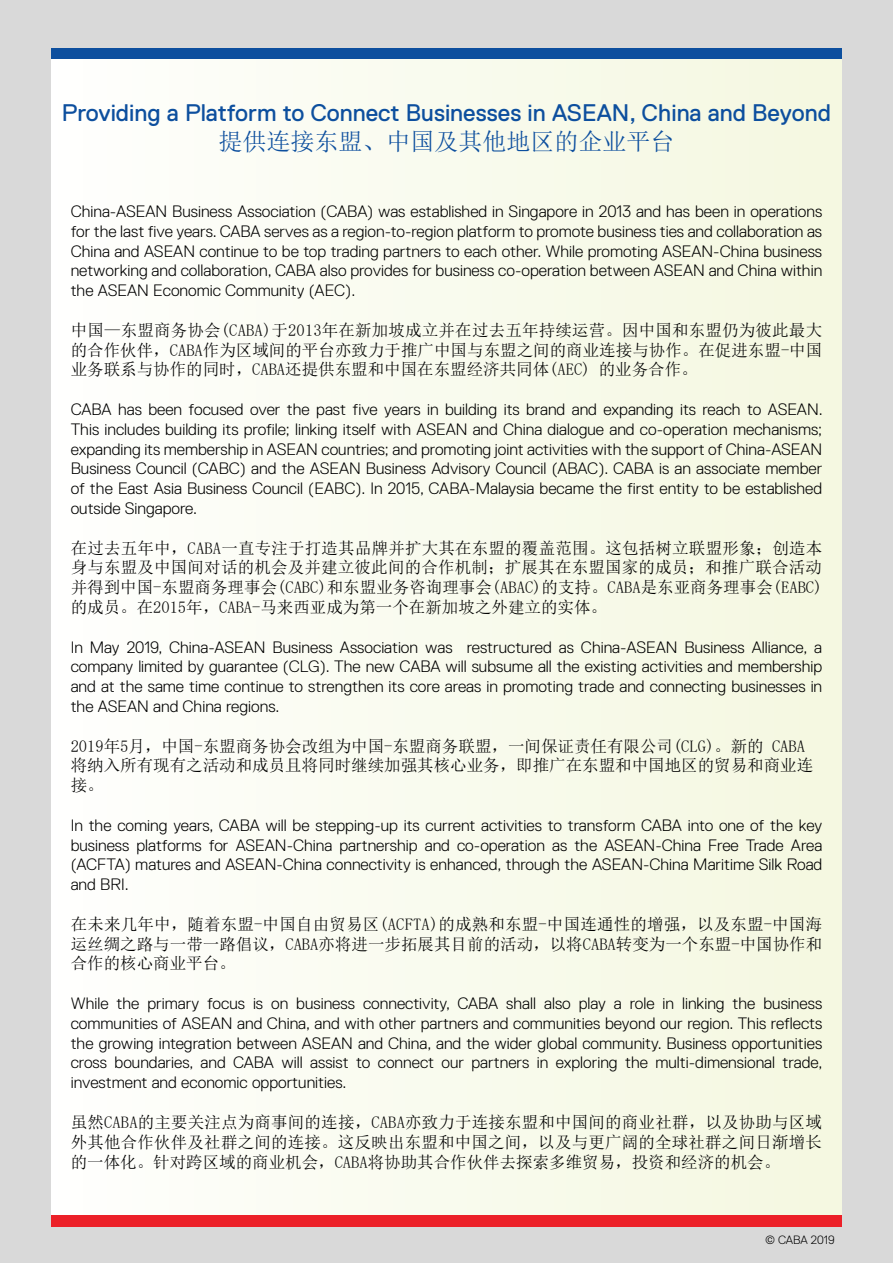
<style>
.page{position:relative;width:893px;height:1263px;background:#d9d9d9}
.page>*{position:absolute;margin:0;border:0;box-sizing:border-box;transform-origin:0 0}
.t1{font:24px "Replica Pro";color:#0d4f9e}
.t2{font:24px "Sim Sun";color:#0d4f9e}
.t3{font:300 16.5px/19.8px "Replica Pro";color:#000;text-align:justify}
.t4{font:16.5px/19.8px "Sim Sun";color:#000;text-align:justify}
.t5{font:300 12px "Replica Pro";letter-spacing:-.005em;color:#000}
</style>
<div class="page">
<div style="left:51px;top:1215px;width:791px;height:12px;background:#ec2028"></div>
<div style="left:51px;top:48px;width:791px;height:11px;background:#0d4f9e"></div>
<div style="left:51px;top:59px;width:791px;height:1156px;background:linear-gradient(to right,#fefefd,#f4f7e0)"></div>
<h1 class="t1" style="left:62px;top:99px;width:770px">Providing a Platform to Connect Businesses in ASEAN, China and Beyond</h1>
<h1 class="t2" style="left:218px;top:129px;width:457px">提供连接东盟、中国及其他地区的企业平台</h1>
<p class="t3" style="left:71px;top:201px;width:753px">China-ASEAN Business Association (CABA) was established in Singapore in 2013 and has been in operations for the last five years. CABA serves as a region-to-region platform to promote business ties and collaboration as China and ASEAN continue to be top trading partners to each other. While promoting ASEAN-China business networking and collaboration, CABA also provides for business co-operation between ASEAN and China within the ASEAN Economic Community (AEC).</p>
<p class="t4" style="left:71px;top:320px;width:753px">中国—东盟商务协会(CABA)于2013年在新加坡成立并在过去五年持续运营。因中国和东盟仍为彼此最大的合作伙伴，CABA作为区域间的平台亦致力于推广中国与东盟之间的商业连接与协作。在促进东盟-中国业务联系与协作的同时，CABA还提供东盟和中国在东盟经济共同体(AEC) 的业务合作。</p>
<p class="t3" style="left:71px;top:399px;width:753px">CABA has been focused over the past five years in building its brand and expanding its reach to ASEAN.<br>This includes building its profile; linking itself with ASEAN and China dialogue and co-operation mechanisms; expanding its membership in ASEAN countries; and promoting joint activities with the support of China-ASEAN Business Council (CABC) and the ASEAN Business Advisory Council (ABAC). CABA is an associate member of the East Asia Business Council (EABC). In 2015, CABA-Malaysia became the first entity to be established outside Singapore.</p>
<p class="t4" style="left:71px;top:538px;width:753px">在过去五年中，CABA一直专注于打造其品牌并扩大其在东盟的覆盖范围。这包括树立联盟形象；创造本身与东盟及中国间对话的机会及并建立彼此间的合作机制；扩展其在东盟国家的成员；和推广联合活动并得到中国-东盟商务理事会(CABC)和东盟业务咨询理事会(ABAC)的支持。CABA是东亚商务理事会(EABC)的成员。在2015年，CABA-马来西亚成为第一个在新加坡之外建立的实体。</p>
<p class="t3" style="left:71px;top:637px;width:753px">In May 2019, China-ASEAN Business Association was restructured as China-ASEAN Business Alliance, a company limited by guarantee (CLG). The new CABA will subsume all the existing activities and membership and at the same time continue to strengthen its core areas in promoting trade and connecting businesses in the ASEAN and China regions.</p>
<p class="t4" style="left:71px;top:736px;width:744px;text-align:left">2019年5月，中国-东盟商务协会改组为中国-东盟商务联盟，一间保证责任有限公司(CLG)。新的 CABA将纳入所有现有之活动和成员且将同时继续加强其核心业务，即推广在东盟和中国地区的贸易和商业连接。</p>
<p class="t3" style="left:71px;top:815px;width:753px">In the coming years, CABA will be stepping-up its current activities to transform CABA into one of the key business platforms for ASEAN-China partnership and co-operation as the ASEAN-China Free Trade Area (ACFTA) matures and ASEAN-China connectivity is enhanced, through the ASEAN-China Maritime Silk Road and BRI.</p>
<p class="t4" style="left:71px;top:914px;width:753px">在未来几年中，随着东盟-中国自由贸易区(ACFTA)的成熟和东盟-中国连通性的增强，以及东盟-中国海运丝绸之路与一带一路倡议，CABA亦将进一步拓展其目前的活动，以将CABA转变为一个东盟-中国协作和合作的核心商业平台。</p>
<p class="t3" style="left:71px;top:993px;width:753px">While the primary focus is on business connectivity, CABA shall also play a role in linking the business communities of ASEAN and China, and with other partners and communities beyond our region. This reflects the growing integration between ASEAN and China, and the wider global community. Business opportunities cross boundaries, and CABA will assist to connect our partners in exploring the multi-dimensional trade, investment and economic opportunities.</p>
<p class="t4" style="left:71px;top:1112px;width:753px">虽然CABA的主要关注点为商事间的连接，CABA亦致力于连接东盟和中国间的商业社群，以及协助与区域外其他合作伙伴及社群之间的连接。这反映出东盟和中国之间，以及与更广阔的全球社群之间日渐增长的一体化。针对跨区域的商业机会，CABA将协助其合作伙伴去探索多维贸易，投资和经济的机会。</p>
<p class="t5" style="left:765px;top:1233px;width:71px">© CABA 2019</p>
</div>
